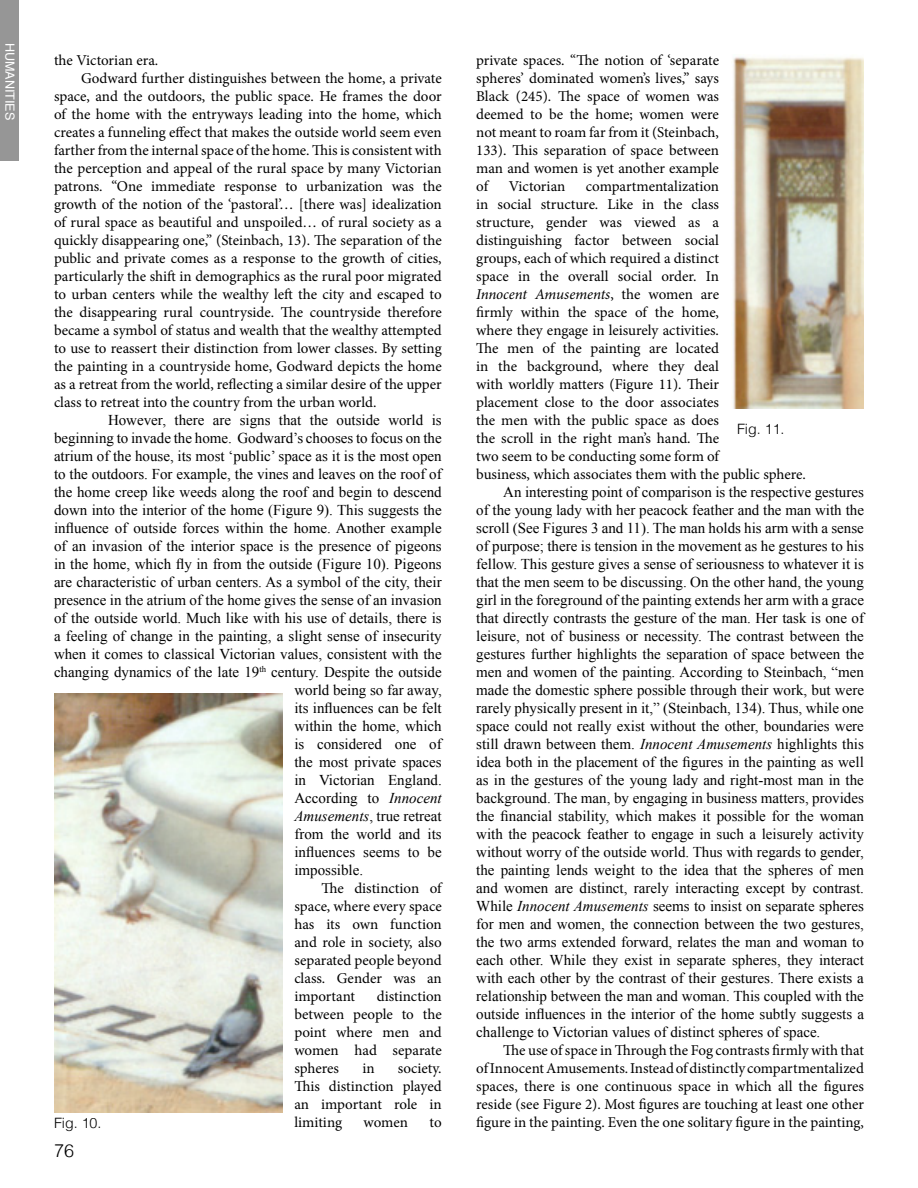
<style>
.page{position:relative;width:918px;height:1188px;background:#fff}
.page>*{position:absolute;margin:0;border:0;box-sizing:border-box;transform-origin:0 0}
.t1{font:300 18px "Helvetica";color:#000}
.t2{font:15px/18px "Times New Roman";color:#000;text-align:justify}
.t3{font:15px/18px "Minion Pro";color:#000;text-align:justify}
.t4{font:300 14.25px "Helvetica";color:#000}
.t5{font:12.6px "Helvetica";color:#fff}
.s1{font-style:italic}
</style>
<div class="page">
<div style="left:0;top:1px;width:19px;height:160px;background:#969696"></div>
<img style="left:54px;top:693px;width:228px;height:419px">
<img style="left:733px;top:57px;width:131px;height:352px">
<p class="t5" style="left:20px;top:43px;width:79px;rotate:90deg">humanities</p>
<p class="t3" style="left:54px;top:51px;width:106px">the Victorian era.</p>
<p class="t3" style="left:476px;top:51px;width:244px">private spaces. “The notion of ‘separate spheres’ dominated women’s lives,” says Black (245). The space of women was deemed to be the home; women were not meant to roam far from it (Steinbach, 133). This separation of space between man and women is yet another example of</p>
<p class="t3" style="left:81px;top:69px;width:362px">Godward further distinguishes between the home, a private</p>
<p class="t3" style="left:54px;top:87px;width:389px">space, and the outdoors, the public space. He frames the door</p>
<p class="t3" style="left:54px;top:105px;width:389px">of the home with the entryways leading into the home, which</p>
<p class="t3" style="left:54px;top:123px;width:389px">creates a funneling effect that makes the outside world seem even</p>
<p class="t3" style="left:54px;top:141px;width:389px">farther from the internal space of the home. This is consistent with</p>
<p class="t3" style="left:54px;top:159px;width:389px">the perception and appeal of the rural space by many Victorian</p>
<p class="t3" style="left:54px;top:177px;width:389px">patrons. “One immediate response to urbanization was the</p>
<p class="t3" style="left:54px;top:195px;width:389px">growth of the notion of the ‘pastoral’… [there was] idealization</p>
<p class="t3" style="left:54px;top:213px;width:389px">of rural space as beautiful and unspoiled… of rural society as a</p>
<p class="t3" style="left:54px;top:231px;width:389px">quickly disappearing one,” (Steinbach, 13). The separation of the</p>
<p class="t3" style="left:54px;top:249px;width:389px">public and private comes as a response to the growth of cities,</p>
<p class="t3" style="left:54px;top:267px;width:389px">particularly the shift in demographics as the rural poor migrated</p>
<p class="t3" style="left:54px;top:285px;width:389px">to urban centers while the wealthy left the city and escaped to</p>
<p class="t3" style="left:54px;top:303px;width:389px">the disappearing rural countryside. The countryside therefore</p>
<p class="t3" style="left:54px;top:321px;width:389px">became a symbol of status and wealth that the wealthy attempted</p>
<p class="t3" style="left:54px;top:339px;width:389px">to use to reassert their distinction from lower classes. By setting</p>
<p class="t3" style="left:54px;top:357px;width:389px">the painting in a countryside home, Godward depicts the home</p>
<p class="t3" style="left:54px;top:375px;width:389px">as a retreat from the world, reflecting a similar desire of the upper</p>
<p class="t3" style="left:54px;top:393px;width:324px">class to retreat into the country from the urban world.</p>
<p class="t2" style="left:108px;top:411px;width:335px">However, there are signs that the outside world is</p>
<p class="t2" style="left:54px;top:429px;width:389px">beginning to invade the home. Godward’s chooses to focus on the</p>
<p class="t2" style="left:54px;top:447px;width:389px">atrium of the house, its most ‘public’ space as it is the most open</p>
<p class="t2" style="left:54px;top:465px;width:389px">to the outdoors. For example, the vines and leaves on the roof of</p>
<p class="t2" style="left:54px;top:483px;width:389px">the home creep like weeds along the roof and begin to descend</p>
<p class="t2" style="left:54px;top:501px;width:389px">down into the interior of the home (Figure 9). This suggests the</p>
<p class="t2" style="left:54px;top:519px;width:389px">influence of outside forces within the home. Another example</p>
<p class="t2" style="left:54px;top:537px;width:389px">of an invasion of the interior space is the presence of pigeons</p>
<p class="t2" style="left:54px;top:555px;width:389px">in the home, which fly in from the outside (Figure 10). Pigeons</p>
<p class="t2" style="left:54px;top:573px;width:389px">are characteristic of urban centers. As a symbol of the city, their</p>
<p class="t2" style="left:54px;top:591px;width:389px">presence in the atrium of the home gives the sense of an invasion</p>
<p class="t2" style="left:54px;top:609px;width:389px">of the outside world. Much like with his use of details, there is</p>
<p class="t2" style="left:54px;top:627px;width:389px">a feeling of change in the painting, a slight sense of insecurity</p>
<p class="t2" style="left:54px;top:645px;width:389px">when it comes to classical Victorian values, consistent with the</p>
<p class="t2" style="left:54px;top:663px;width:389px">changing dynamics of the late 19<sup>th</sup> century. Despite the outside</p>
<p class="t2" style="left:294px;top:681px;width:149px">world being so far away,</p>
<p class="t2" style="left:294px;top:699px;width:149px">its influences can be felt</p>
<p class="t2" style="left:294px;top:717px;width:149px">within the home, which</p>
<p class="t2" style="left:294px;top:735px;width:149px">is considered one of</p>
<p class="t2" style="left:294px;top:753px;width:149px">the most private spaces</p>
<p class="t2" style="left:294px;top:771px;width:149px">in Victorian England.</p>
<p class="t2" style="left:294px;top:789px;width:149px">According to <span class="s1">Innocent</span></p>
<p class="t2" style="left:294px;top:807px;width:149px"><span class="s1">Amusements</span>, true retreat</p>
<p class="t2" style="left:294px;top:825px;width:149px">from the world and its</p>
<p class="t2" style="left:294px;top:843px;width:149px">influences seems to be</p>
<p class="t2" style="left:294px;top:861px;width:70px">impossible.</p>
<p class="t3" style="left:294px;top:879px;width:149px;text-indent:27px">The distinction of space, where every space has its own function and role in society, also separated people beyond class. Gender was an important</p>
<p class="t3" style="left:476px;top:177px;width:331px;text-align:left;text-indent:110px">compartmentalization<br>in social structure. Like in the class<br>structure, gender was viewed as a distinguishing factor between social<br>groups, each of which required a distinct<br>space in the overall social order. In<br><span class="s1">Innocent Amusements</span>, the women are<br>firmly within the space of the home,<br>where they engage in leisurely activities.<br>The men of the painting are located<br>in the background, where they deal<br>with worldly matters (Figure 11). Their<br>placement close to the door associates<br>the men with the public space as does<br>the scroll in the right man’s hand. The<br>two seem to be conducting some form of<br>business, which associates them with the public sphere.</p>
<p class="t2" style="left:476px;top:483px;width:389px;text-indent:27px">An interesting point of comparison is the respective gestures of the young lady with her peacock feather and the man with the scroll (See Figures 3 and 11). The man holds his arm with a sense of purpose; there is tension in the movement as he gestures to his fellow. This gesture gives a sense of seriousness to whatever it is that the men seem to be discussing. On the other hand, the young girl in the foreground of the painting extends her arm with a grace that directly contrasts the gesture of the man. Her task is one of leisure, not of business or necessity. The contrast between the gestures further highlights the separation of space between the men and women of the painting. According to Steinbach, “men made the domestic sphere possible through their work, but were rarely physically present in it,” (Steinbach, 134). Thus, while one space could not really exist without the other, boundaries were still drawn between them. <span class="s1">Innocent Amusements</span> highlights this idea both in the placement of the figures in the painting as well as in the gestures of the young lady and right-most man in the background. The man, by engaging in business matters, provides the financial stability, which makes it possible for the woman with the peacock feather to engage in such a leisurely activity without worry of the outside world. Thus with regards to gender, the painting lends weight to the idea that the spheres of men and women are distinct, rarely interacting except by contrast.<br>While <span class="s1">Innocent Amusements</span> seems to insist on separate spheres for men and women, the connection between the two gestures, the two arms extended forward, relates the man and woman to each other. While they exist in separate spheres, they interact with each other by the contrast of their gestures. There exists a relationship between the man and woman. This coupled with the outside influences in the interior of the home subtly suggests a challenge to Victorian values of distinct spheres of space.</p>
<p class="t3" style="left:476px;top:1041px;width:389px;text-indent:27px">The use of space in Through the Fog contrasts firmly with that of Innocent Amusements. Instead of distinctly compartmentalized spaces, there is one continuous space in which all the figures reside (see Figure 2). Most figures are touching at least one other</p>
<p class="t3" style="left:509px;top:177px;width:58px">Victorian</p>
<p class="t4" style="left:737px;top:418px;width:49px">Fig. 11.</p>
<p class="t3" style="left:294px;top:987px;width:149px;text-indent:82px">distinction between people to the point where men and women had separate spheres</p>
<p class="t3" style="left:294px;top:1059px;width:149px;text-indent:103px">society.<br>This distinction played an important role in limiting</p>
<p class="t3" style="left:362px;top:1059px;width:14px">in</p>
<p class="t4" style="left:54px;top:1112px;width:49px">Fig. 10.</p>
<p class="t3" style="left:476px;top:1113px;width:389px">figure in the painting. Even the one solitary figure in the painting,</p>
<p class="t3" style="left:364px;top:1113px;width:46px">women</p>
<p class="t3" style="left:430px;top:1113px;width:14px">to</p>
<p class="t1" style="left:54px;top:1136px;width:22px">76</p>
</div>
